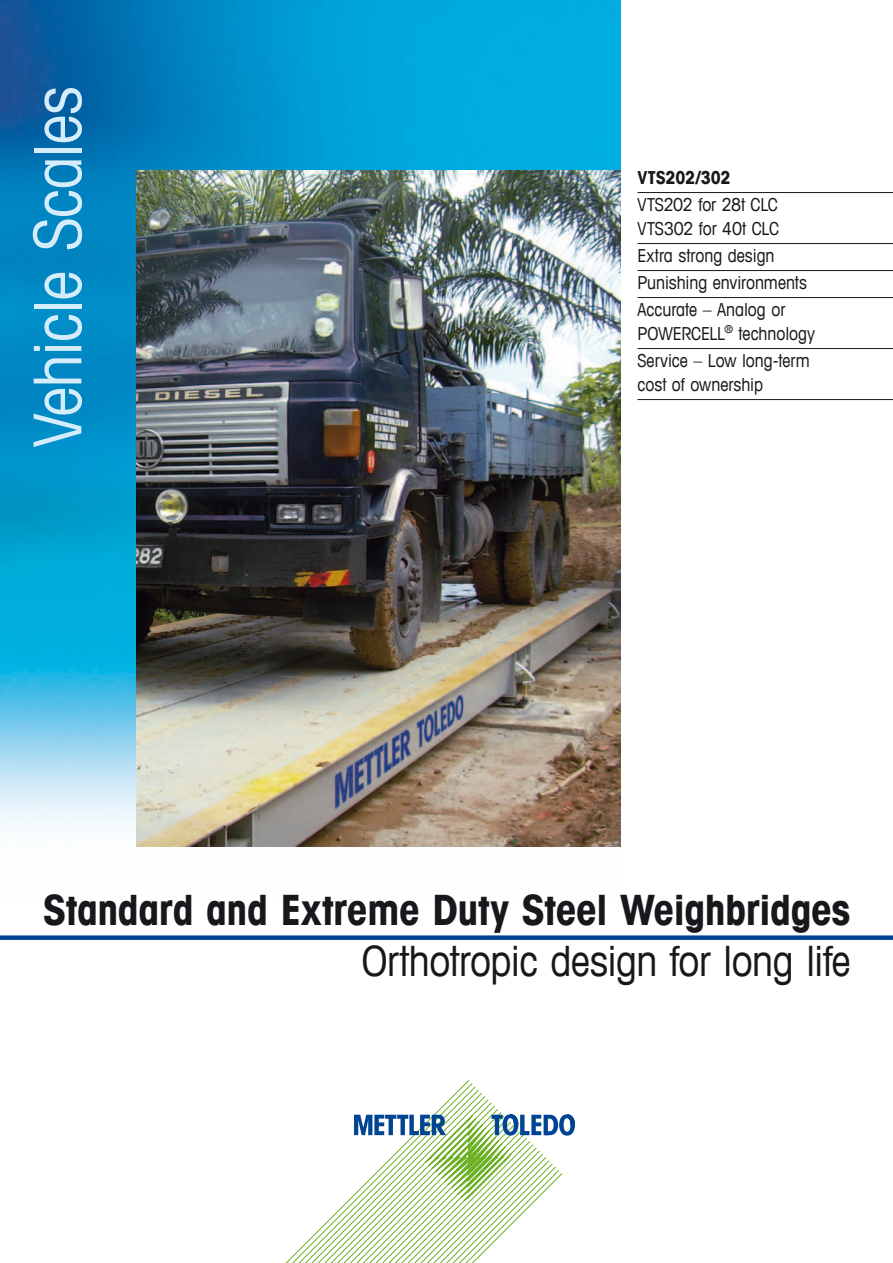
<style>
.page{position:relative;width:893px;height:1263px;background:#fff}
.page>*{position:absolute;margin:0;border:0;box-sizing:border-box;transform-origin:0 0}
.t1{font:condensed 66px "Avant Garde Com";letter-spacing:-.015em;color:#d5edfa}
.t2{font:700 condensed 42px "Avant Garde Com";letter-spacing:-.01em;color:#1a171c}
.t3{font:condensed 42px "Avant Garde Com";letter-spacing:-.01em;color:#1a171c}
.t4{font:condensed 18px/27px "Avant Garde Com";letter-spacing:-.005em;color:#1a171c}
.t5{font:700 condensed 18px "Avant Garde Com";letter-spacing:-.01em;color:#1a171c}
</style>
<div class="page">
<svg style="left:285px;top:1080px;width:250px;height:183px"></svg>
<svg style="left:354px;top:1114px;width:221px;height:87px"></svg>
<img style="left:0;top:0;width:621px;height:830px">
<div style="left:0;top:935px;width:893px;height:5px;background:#004595"></div>
<img style="left:136px;top:171px;width:485px;height:676px">
<hr style="left:637px;top:192px;width:256px;height:1px;background:#1a171c">
<hr style="left:637px;top:243px;width:256px;height:1px;background:#1a171c">
<hr style="left:637px;top:270px;width:256px;height:1px;background:#1a171c">
<hr style="left:637px;top:297px;width:256px;height:1px;background:#1a171c">
<hr style="left:637px;top:348px;width:256px;height:1px;background:#1a171c">
<hr style="left:637px;top:399px;width:256px;height:1px;background:#1a171c">
<h1 class="t1" style="left:17px;top:447px;width:363px;rotate:-90deg">Vehicle Scales</h1>
<p class="t5" style="left:637px;top:166px;width:95px">VTS202/302</p>
<p class="t4" style="left:637px;top:192px;width:143px;line-height:24px">VTS202 for 28t CLC<br>VTS302 for 40t CLC</p>
<p class="t4" style="left:637px;top:241px;width:171px">Extra strong design<br>Punishing environments<br>Accurate – Analog or</p>
<p class="t4" style="left:637px;top:319px;width:179px">POWERCELL<sup>®</sup> technology<br>Service – Low long-term</p>
<p class="t4" style="left:637px;top:370px;width:127px">cost of ownership</p>
<h2 class="t2" style="left:43px;top:882px;width:809px">Standard and Extreme Duty Steel Weighbridges</h2>
<h2 class="t3" style="left:362px;top:934px;width:490px">Orthotropic design for long life</h2>
</div>
